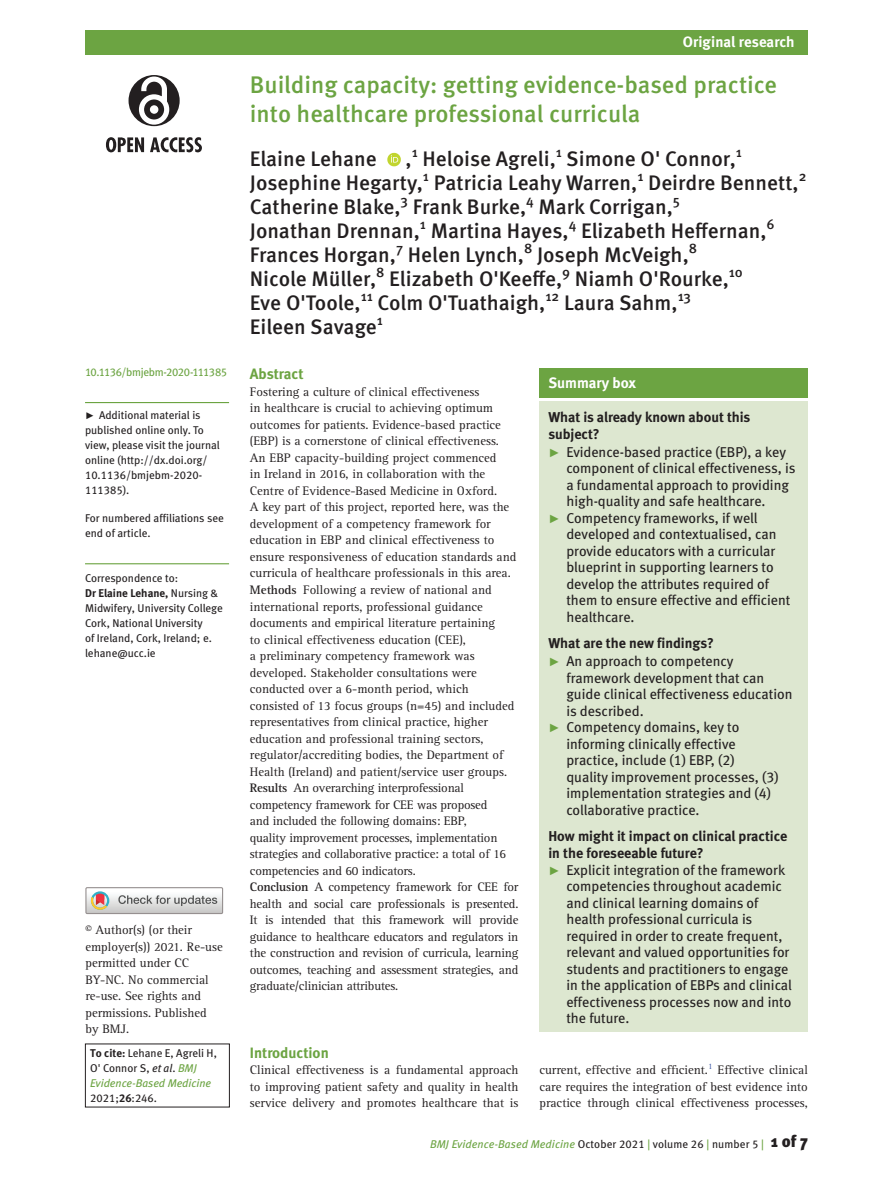
<style>
.page{position:relative;width:893px;height:1191px;background:#fff}
.page>*{position:absolute;margin:0;border:0;box-sizing:border-box;transform-origin:0 0}
.t1{font:500 24px/28.5px "Meta Pro";color:#6ca442}
.t2{font:500 21px/24px "Meta Pro";color:#231f20}
.t3{font:15px "Meta Bold LFC";color:#fff}
.t4{font:15px "Meta Bold LFC";color:#6ca442}
.t5{font:14.25px/16.5px "Meta Book LF";color:#231f20}
.t6{font:14.25px/17.2px "Meta Bold LFC";color:#231f20}
.t7{font:500 13.95px "Meta Pro";color:#231f20}
.t8{font:12.75px/16.5px "Rotis Serif Std";color:#231f20}
.t9{font:11.25px/15px "Meta Book LF";color:#231f20}
.t10{font:11.25px "Meta Book LFC";letter-spacing:.01em;color:#231f20}
.t11{font:11.25px "Meta Book LF";letter-spacing:-.035em;color:#6ca442}
.t12{font:11.25px "Meta Bold CELF";color:#231f20}
.s1{font-family:"Arial";font-size:9.75px}
.s2{font-family:"Meta Book LF"}
.s3{font-family:"Meta Bold CELF"}
.s4{font-style:italic}
.s5{font-style:italic;color:#6ca442}
.s6{font-weight:700}
.s7{font-family:"Arial";font-size:12px;color:#6ca442}
.s8{font-family:"Meta Book LF";font-style:italic;color:#6ca442}
.s9{color:#6ca442}
.s10{font-family:"Meta Pro";font-weight:900;font-size:16.5px}
</style>
<div class="page">
<svg style="left:387px;top:153px;width:14px;height:13px"></svg>
<div style="left:85px;top:30px;width:723px;height:24px;background:#6ca442"></div>
<hr style="left:85px;top:563px;width:144px;height:1px;background:#6ca442">
<hr style="left:85px;top:402px;width:144px;height:1px;background:#6ca442">
<div style="left:85px;top:1043px;width:145px;height:64px;border:1px solid #231f20"></div>
<div style="left:85px;top:887px;width:138px;height:27px;border:1px solid #969090"></div>
<svg style="left:86px;top:887px;width:137px;height:26px"></svg>
<div style="left:539px;top:368px;width:269px;height:29px;background:#6ca442"></div>
<div style="left:539px;top:401px;width:269px;height:631px;background:#dde7d0"></div>
<div style="left:129px;top:75px;width:51px;height:51px;background:#231f20;border-radius:50%"></div>
<svg style="left:106px;top:137px;width:38px;height:15px"></svg>
<svg style="left:150px;top:137px;width:52px;height:15px"></svg>
<svg style="left:136px;top:75px;width:36px;height:52px"></svg>
<div style="left:150px;top:105px;width:8px;height:9px;background:#fff;border-radius:50%"></div>
<p class="t11" style="left:85px;top:365px;width:143px">10.1136/bmjebm-2020-111385</p>
<p class="t9" style="left:85px;top:407px;width:136px"><span class="s1">►</span> Additional material is published online only. To view, please visit the journal online (http://dx.doi.org/<br>10.1136/bmjebm-2020-<br>111385).</p>
<p class="t9" style="left:85px;top:511px;width:140px">For numbered affiliations see end of article.</p>
<p class="t9" style="left:85px;top:571px;width:95px">Correspondence to:</p>
<p class="t12" style="left:85px;top:586px;width:135px">Dr Elaine Lehane, <span class="s2">Nursing &amp;</span></p>
<p class="t9" style="left:85px;top:601px;width:139px">Midwifery, University College<br>Cork, National University<br>of Ireland, Cork, Ireland; e. lehane@ucc.ie</p>
<p class="t8" style="left:85px;top:922px;width:139px">© Author(s) (or their employer(s)) 2021. Re-use permitted under CC<br>BY-NC. No commercial re-use. See rights and permissions. Published by BMJ.</p>
<p class="t9" style="left:90px;top:1045px;width:128px"><span class="s3">To cite:</span> Lehane E, Agreli H,<br>O' Connor S, <span class="s4">et al</span>. <span class="s5">BMJ<br>Evidence-Based Medicine<br></span>2021;<span class="s3">26</span>:246.</p>
<p class="t3" style="left:683px;top:33px;width:113px">Original research</p>
<h1 class="t1" style="left:250px;top:71px;width:529px">Building capacity: getting evidence-based practice into healthcare professional curricula</h1>
<h2 class="t2" style="left:250px;top:148px;width:128px">Elaine Lehane</h2>
<p class="t2" style="left:250px;top:148px;width:558px;text-indent:156px">,<sup>1</sup> Heloise Agreli,<sup>1</sup> Simone O' Connor,<sup>1<br></sup>Josephine Hegarty,<sup>1</sup> Patricia Leahy Warren,<sup>1</sup> Deirdre Bennett,<sup>2<br></sup>Catherine Blake,<sup>3</sup> Frank Burke,<sup>4</sup> Mark Corrigan,<sup>5<br></sup>Jonathan Drennan,<sup>1</sup> Martina Hayes,<sup>4</sup> Elizabeth Heffernan,<sup>6<br></sup>Frances Horgan,<sup>7</sup> Helen Lynch,<sup>8</sup> Joseph McVeigh,<sup>8<br></sup>Nicole Müller,<sup>8</sup> Elizabeth O'Keeffe,<sup>9</sup> Niamh O'Rourke,<sup>10<br></sup>Eve O'Toole,<sup>11</sup> Colm O'Tuathaigh,<sup>12</sup> Laura Sahm,<sup>13<br></sup>Eileen Savage</p>
<p class="t7" style="left:377px;top:311px;width:8px">1</p>
<p class="t4" style="left:250px;top:365px;width:55px">Abstract</p>
<p class="t8" style="left:250px;top:384px;width:270px">Fostering a culture of clinical effectiveness<br>in healthcare is crucial to achieving optimum outcomes for patients. Evidence-based practice (EBP) is a cornerstone of clinical effectiveness.<br>An EBP capacity-building project commenced<br>in Ireland in 2016, in collaboration with the Centre of Evidence-Based Medicine in Oxford.<br>A key part of this project, reported here, was the development of a competency framework for education in EBP and clinical effectiveness to ensure responsiveness of education standards and curricula of healthcare professionals in this area.<br><span class="s6">Methods</span> Following a review of national and international reports, professional guidance documents and empirical literature pertaining<br>to clinical effectiveness education (CEE),<br>a preliminary competency framework was developed. Stakeholder consultations were conducted over a 6-month period, which consisted of 13 focus groups (n=45) and included representatives from clinical practice, higher education and professional training sectors, regulator/accrediting bodies, the Department of Health (Ireland) and patient/service user groups.<br><span class="s6">Results</span> An overarching interprofessional competency framework for CEE was proposed<br>and included the following domains: EBP,<br>quality improvement processes, implementation strategies and collaborative practice: a total of 16 competencies and 60 indicators.<br><span class="s6">Conclusion</span> A competency framework for CEE for health and social care professionals is presented.<br>It is intended that this framework will provide guidance to healthcare educators and regulators in the construction and revision of curricula, learning outcomes, teaching and assessment strategies, and graduate/clinician attributes.</p>
<p class="t3" style="left:548px;top:374px;width:89px">Summary box</p>
<p class="t6" style="left:548px;top:408px;width:204px">What is already known about this subject?</p>
<p class="t5" style="left:548px;top:443px;width:239px"><span class="s7">►</span> Evidence-based practice (EBP), a key</p>
<p class="t5" style="left:566px;top:460px;width:231px">component of clinical effectiveness, is</p>
<p class="t5" style="left:566px;top:476px;width:224px">a fundamental approach to providing</p>
<p class="t5" style="left:566px;top:493px;width:201px">high-quality and safe healthcare.</p>
<p class="t5" style="left:548px;top:509px;width:211px"><span class="s7">►</span> Competency frameworks, if well</p>
<p class="t5" style="left:566px;top:526px;width:211px">developed and contextualised, can</p>
<p class="t5" style="left:566px;top:542px;width:210px">provide educators with a curricular</p>
<p class="t5" style="left:566px;top:559px;width:209px">blueprint in supporting learners to</p>
<p class="t5" style="left:566px;top:575px;width:204px">develop the attributes required of</p>
<p class="t5" style="left:566px;top:592px;width:226px">them to ensure effective and efficient</p>
<p class="t5" style="left:566px;top:608px;width:70px">healthcare.</p>
<p class="t6" style="left:548px;top:634px;width:167px">What are the new findings?</p>
<p class="t5" style="left:548px;top:653px;width:187px"><span class="s7">►</span> An approach to competency</p>
<p class="t5" style="left:566px;top:669px;width:199px">framework development that can</p>
<p class="t5" style="left:566px;top:686px;width:228px">guide clinical effectiveness education</p>
<p class="t5" style="left:566px;top:702px;width:79px">is described.</p>
<p class="t5" style="left:548px;top:719px;width:192px"><span class="s7">►</span> Competency domains, key to</p>
<p class="t5" style="left:566px;top:735px;width:171px">informing clinically effective</p>
<p class="t5" style="left:566px;top:752px;width:170px">practice, include (1) EBP, (2)</p>
<p class="t5" style="left:566px;top:768px;width:214px">quality improvement processes, (3)</p>
<p class="t5" style="left:566px;top:785px;width:206px">implementation strategies and (4)</p>
<p class="t5" style="left:566px;top:801px;width:135px">collaborative practice.</p>
<p class="t6" style="left:548px;top:827px;width:240px">How might it impact on clinical practice in the foreseeable future?</p>
<p class="t5" style="left:566px;top:861px;width:227px;text-indent:-18px"><span class="s7">►</span> Explicit integration of the framework competencies throughout academic and clinical learning domains of health professional curricula is required in order to create frequent, relevant and valued opportunities for students and practitioners to engage in the application of EBPs and clinical effectiveness processes now and into the future.</p>
<p class="t4" style="left:250px;top:1043px;width:80px">Introduction</p>
<p class="t8" style="left:250px;top:1062px;width:270px;text-align:justify">Clinical effectiveness is a fundamental approach to improving patient safety and quality in health service delivery and promotes healthcare that is</p>
<p class="t8" style="left:539px;top:1062px;width:270px;text-align:justify">current, effective and efficient.<sup>1</sup> Effective clinical care requires the integration of best evidence into practice through clinical effectiveness processes,</p>
<p class="t10" style="left:430px;top:1137px;width:379px"><span class="s8">BMJ Evidence-Based Medicine</span> October 2021 <span class="s9">|</span> volume 26 <span class="s9">|</span> number 5 <span class="s9">|</span> <span class="s10">1 of 7</span></p>
</div>
